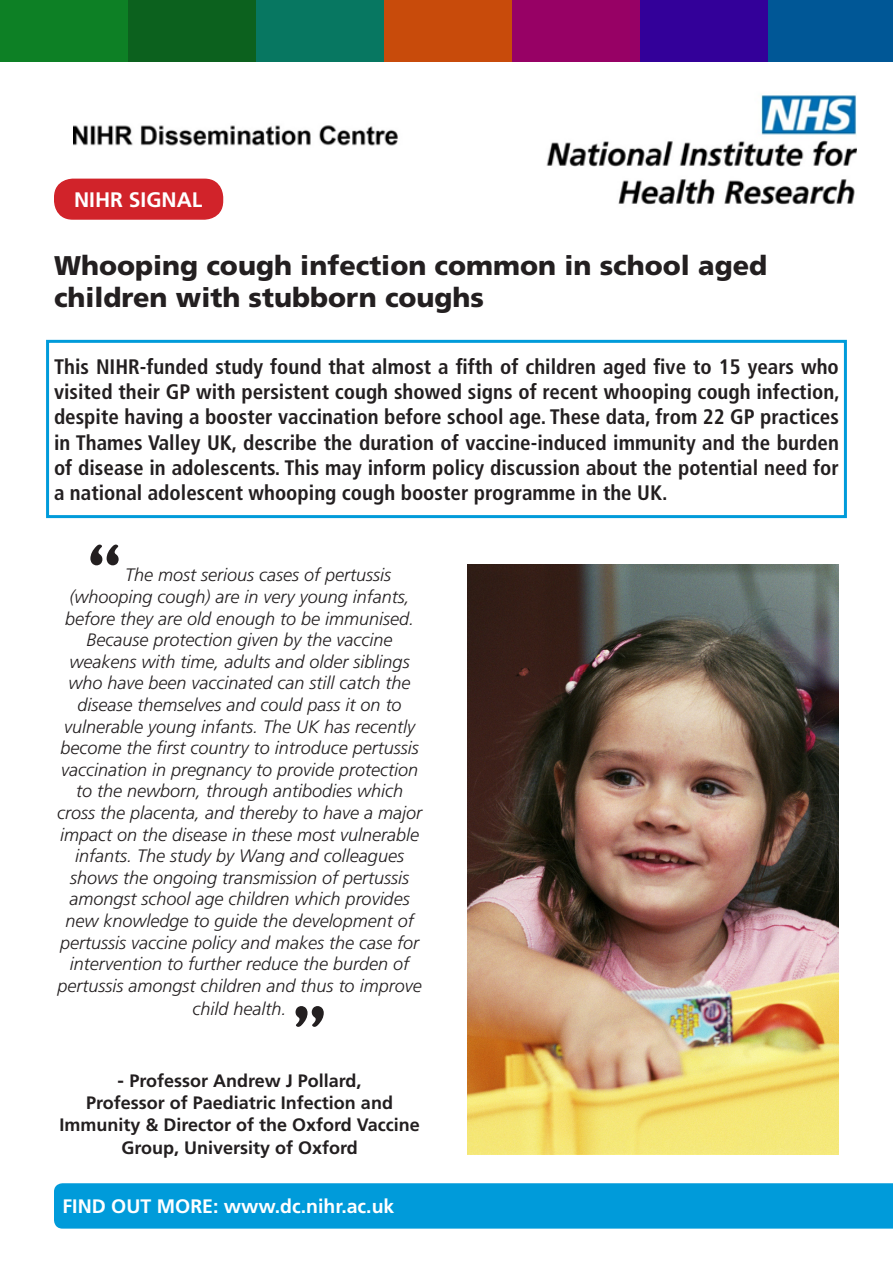
<style>
.page{position:relative;width:893px;height:1263px;background:#fff}
.page>*{position:absolute;margin:0;border:0;box-sizing:border-box;transform-origin:0 0}
.box_bullet{font:900 54px "Cooper";color:#231f20}
.body_copy{font:900 54px "Cooper";color:#231f20}
.programme_name{font:900 27px/32.4px "Frutiger LT Std";color:#231f20}
.intro_highlight_para{font:700 condensed 21px/25.2px "Frutiger LT Std";color:#231f20;text-align:justify}
.body_copy-2{font:700 21px "Frutiger LT Std";color:#fff}
.funding_opps_headers{font:700 21px "Frutiger LT Std";color:#fff}
.t1{font:700 19.5px "Frutiger LT Std";color:#fff}
.box_bullet-2{font:italic 300 18px "Frutiger LT Std";color:#231f20}
.box_bullet-3{font:700 18px/21.6px "Frutiger LT Std";color:#231f20;text-align:center}
.s1{font-size:19.5px}
</style>
<div class="page">
<div style="left:640px;top:0;width:128px;height:61px;background:#309"></div>
<div style="left:384px;top:0;width:128px;height:61px;background:#c84b0b"></div>
<div style="left:512px;top:0;width:128px;height:61px;background:#970165"></div>
<div style="left:256px;top:0;width:128px;height:61px;background:#077761"></div>
<div style="left:128px;top:0;width:128px;height:61px;background:#0c611e"></div>
<div style="left:0;top:0;width:128px;height:61px;background:#0d8025"></div>
<div style="left:768px;top:0;width:125px;height:61px;background:#005796"></div>
<img style="left:73px;top:95px;width:783px;height:119px">
<div style="left:54px;top:1183px;width:839px;height:45px;background:#009bda"></div>
<div style="left:46px;top:340px;width:801px;height:178px;border:3px solid #009bda"></div>
<img style="left:468px;top:564px;width:371px;height:591px">
<div style="left:55px;top:179px;width:167px;height:40px;background:#d1232a;border-radius:18px"></div>
<div style="left:54px;top:179px;width:169px;height:41px;border:2px solid #d1232a;border-radius:18px"></div>
<p class="body_copy-2" style="left:74px;top:187px;width:130px">NIHR SIGNAL</p>
<p class="funding_opps_headers" style="left:85px;top:191px;width:75px">SIGNAL</p>
<p class="programme_name" style="left:54px;top:249px;width:715px">Whooping cough infection common in school aged children with stubborn coughs</p>
<p class="intro_highlight_para" style="left:54px;top:354px;width:787px">This NIHR-funded study found that almost a fifth of children aged five to 15 years who visited their GP with persistent cough showed signs of recent whooping cough infection, despite having a booster vaccination before school age. These data, from 22 GP practices in Thames Valley UK, describe the duration of vaccine-induced immunity and the burden of disease in adolescents. This may inform policy discussion about the potential need for a national adolescent whooping cough booster programme in the UK.</p>
<p class="box_bullet" style="left:88px;top:532px;width:34px">‘‘</p>
<p class="box_bullet-2" style="left:125px;top:565px;width:268px">The most serious cases of pertussis</p>
<p class="box_bullet-2" style="left:69px;top:586px;width:342px">(whooping cough) are in very young infants,</p>
<p class="box_bullet-2" style="left:65px;top:608px;width:351px">before they are old enough to be immunised.</p>
<p class="box_bullet-2" style="left:87px;top:630px;width:308px">Because protection given by the vaccine</p>
<p class="box_bullet-2" style="left:70px;top:651px;width:342px">weakens with time, adults and older siblings</p>
<p class="box_bullet-2" style="left:69px;top:673px;width:344px">who have been vaccinated can still catch the</p>
<p class="box_bullet-2" style="left:78px;top:694px;width:326px">disease themselves and could pass it on to</p>
<p class="box_bullet-2" style="left:64px;top:716px;width:353px">vulnerable young infants. The UK has recently</p>
<p class="box_bullet-2" style="left:60px;top:738px;width:360px">become the first country to introduce pertussis</p>
<p class="box_bullet-2" style="left:61px;top:759px;width:359px">vaccination in pregnancy to provide protection</p>
<p class="box_bullet-2" style="left:76px;top:781px;width:329px">to the newborn, through antibodies which</p>
<p class="box_bullet-2" style="left:57px;top:802px;width:367px">cross the placenta, and thereby to have a major</p>
<p class="box_bullet-2" style="left:60px;top:824px;width:361px">impact on the disease in these most vulnerable</p>
<p class="box_bullet-2" style="left:75px;top:846px;width:330px">infants. The study by Wang and colleagues</p>
<p class="box_bullet-2" style="left:70px;top:867px;width:341px">shows the ongoing transmission of pertussis</p>
<p class="box_bullet-2" style="left:70px;top:889px;width:342px">amongst school age children which provides</p>
<p class="box_bullet-2" style="left:66px;top:910px;width:350px">new knowledge to guide the development of</p>
<p class="box_bullet-2" style="left:60px;top:932px;width:361px">pertussis vaccine policy and makes the case for</p>
<p class="box_bullet-2" style="left:70px;top:954px;width:341px">intervention to further reduce the burden of</p>
<p class="box_bullet-2" style="left:58px;top:975px;width:366px">pertussis amongst children and thus to improve</p>
<p class="box_bullet-2" style="left:193px;top:999px;width:96px">child health.</p>
<p class="body_copy" style="left:326px;top:1040px;width:34px;rotate:-180deg">‘‘</p>
<p class="box_bullet-3" style="left:59px;top:1070px;width:362px"><span class="s1">-</span> Professor Andrew J Pollard,<br>Professor of Paediatric Infection and<br>Immunity &amp; Director of the Oxford Vaccine</p>
<p class="box_bullet-3" style="left:121px;top:1137px;width:238px">Group, University of Oxford</p>
<p class="t1" style="left:63px;top:1195px;width:333px">FIND OUT MORE: www.dc.nihr.ac.uk</p>
</div>
